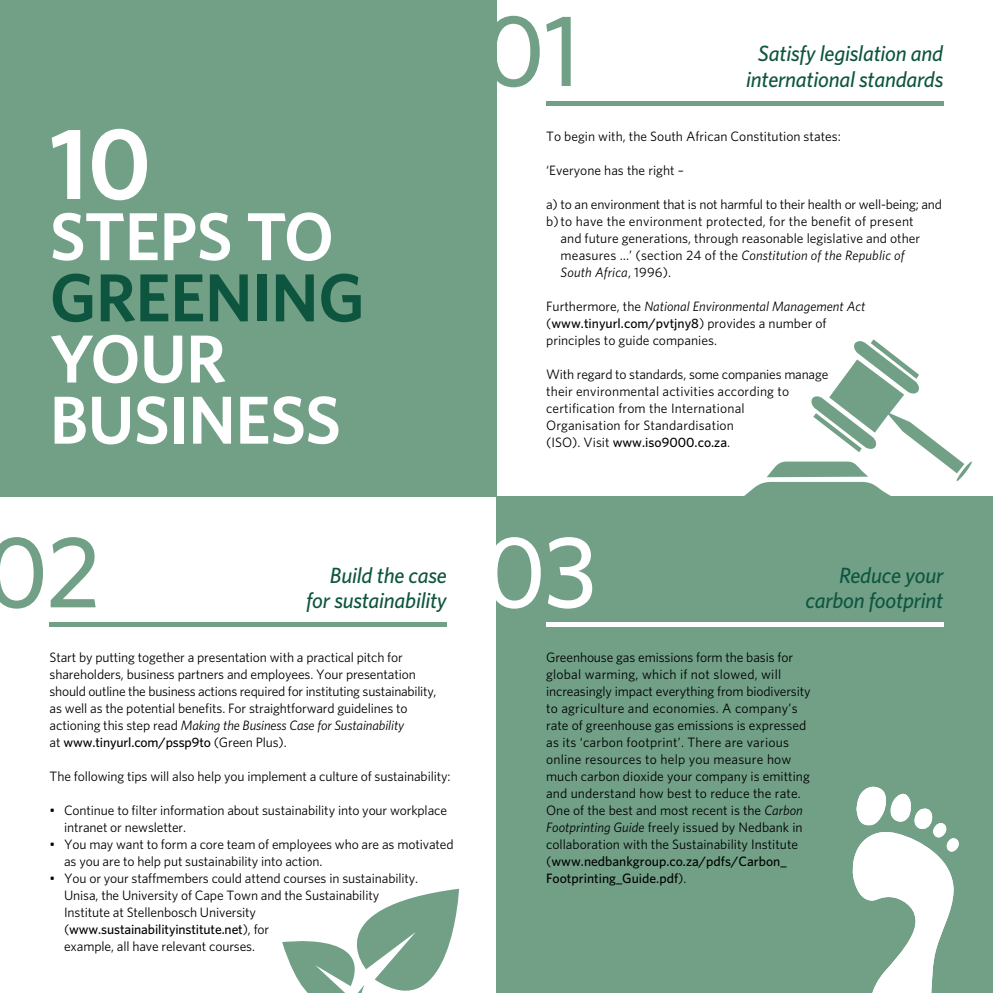
<style>
.page{position:relative;width:993px;height:993px;background:#fff}
.page>*{position:absolute;margin:0;border:0;box-sizing:border-box;transform-origin:0 0}
.t1{font:500 101.85px "Whitney";color:#71a087}
.t2{font:600 101.85px "Whitney";color:#fff}
.t3{font:500 101.85px "Whitney";color:#fff}
.t4{font:600 67.9px/61.1px "Whitney";letter-spacing:-.01em;color:#fff}
.t5{font:600 67.9px "Whitney";letter-spacing:-.01em;color:#0e553f}
.t6{font:italic 500 22.05px/25.6px "Whitney";letter-spacing:-.01em;color:#0e553f;text-align:right}
.t7{font:13.65px/17px "Whitney";letter-spacing:-.01em;color:#000}
.t8{font:13.65px/17px "Whitney";letter-spacing:.01em;color:#000}
.t9{font:italic 13.65px "Whitney";letter-spacing:.01em;color:#000}
.t10{font:13.65px "Whitney";letter-spacing:.015em;color:#000}
.s1{font-style:normal}
.s2{font-style:italic}
.s3{font-weight:500}
</style>
<div class="page">
<div style="left:496px;top:496px;width:496px;height:496px;background:#71a087"></div>
<div style="left:0;top:0;width:496px;height:496px;background:#71a087"></div>
<div style="left:546px;top:100px;width:397px;height:5px;background:#71a087"></div>
<svg style="left:744px;top:339px;width:228px;height:157px"></svg>
<div style="left:50px;top:621px;width:396px;height:5px;background:#71a087"></div>
<div style="left:546px;top:621px;width:397px;height:5px;background:#fff"></div>
<svg style="left:282px;top:888px;width:177px;height:104px"></svg>
<svg style="left:852px;top:786px;width:106px;height:206px"></svg>
<svg style="left:932px;top:822px;width:13px;height:15px"></svg>
<svg style="left:946px;top:837px;width:12px;height:14px"></svg>
<h1 class="t2" style="left:50px;top:96px;width:103px">10</h1>
<h2 class="t4" style="left:50px;top:204px;width:286px">STEPS TO</h2>
<h2 class="t5" style="left:50px;top:252px;width:316px">GREENING</h2>
<h2 class="t4" style="left:50px;top:327px;width:293px">YOUR<br>BUSINESS</h2>
<h1 class="t1" style="left:481px;top:-11px;width:100px">01</h1>
<h3 class="t6" style="left:746px;top:41px;width:199px;text-align:center">Satisfy legislation and international standards</h3>
<p class="t7" style="left:546px;top:127px;width:296px">To begin with, the South African Constitution states:</p>
<p class="t7" style="left:546px;top:161px;width:139px">‘Everyone has the right –</p>
<p class="t7" style="left:546px;top:195px;width:397px">a) to an environment that is not harmful to their health or well-being; and</p>
<p class="t10" style="left:546px;top:212px;width:369px">b)to have the environment protected, for the benefit of present</p>
<p class="t7" style="left:560px;top:229px;width:361px">and future generations, through reasonable legislative and other</p>
<p class="t9" style="left:560px;top:246px;width:345px"><span class="s1">measures …’ (section 24 of the</span> Constitution of the Republic of</p>
<p class="t9" style="left:560px;top:263px;width:112px">South Africa<span class="s1">, 1996).</span></p>
<p class="t7" style="left:546px;top:297px;width:320px">Furthermore, the <span class="s2">National Environmental Management Act </span>(<span class="s3">www.tinyurl.com/pvtjny8</span>) provides a number of principles to guide companies.</p>
<p class="t8" style="left:546px;top:365px;width:283px">With regard to standards, some companies manage their environmental activities according to certification from the International<br>Organisation for Standardisation<br>(ISO). Visit <span class="s3">www.iso9000.co.za</span>.</p>
<h1 class="t1" style="left:-15px;top:510px;width:117px">02</h1>
<h3 class="t6" style="left:306px;top:561px;width:142px">Build the case for sustainability</h3>
<p class="t7" style="left:50px;top:648px;width:388px">Start by putting together a presentation with a practical pitch for shareholders, business partners and employees. Your presentation should outline the business actions required for instituting sustainability, as well as the potential benefits. For straightforward guidelines to actioning this step read <span class="s2">Making the Business Case for Sustainability<br></span>at <span class="s3">www.tinyurl.com/pssp9to</span> (Green Plus).</p>
<p class="t7" style="left:50px;top:767px;width:402px">The following tips will also help you implement a culture of sustainability:</p>
<p class="t7" style="left:64px;top:801px;width:384px;text-indent:-14px">• Continue to filter information about sustainability into your workplace intranet or newsletter.</p>
<p class="t7" style="left:64px;top:835px;width:391px;text-indent:-14px">• You may want to form a core team of employees who are as motivated as you are to help put sustainability into action.</p>
<p class="t7" style="left:64px;top:869px;width:355px;text-indent:-14px">• You or your staffmembers could attend courses in sustainability.<br>Unisa, the University of Cape Town and the Sustainability Institute at Stellenbosch University (<span class="s3">www.sustainabilityinstitute.net</span>), for<br>example, all have relevant courses.</p>
<h1 class="t3" style="left:482px;top:510px;width:115px">03</h1>
<h3 class="t6" style="left:805px;top:561px;width:139px">Reduce your carbon footprint</h3>
<p class="t7" style="left:546px;top:648px;width:266px">Greenhouse gas emissions form the basis for global warming, which if not slowed, will increasingly impact everything from biodiversity to agriculture and economies. A company’s rate of greenhouse gas emissions is expressed as its ‘carbon footprint’. There are various online resources to help you measure how much carbon dioxide your company is emitting and understand how best to reduce the rate.<br>One of the best and most recent is the <span class="s2">Carbon Footprinting Guide</span> freely issued by Nedbank in collaboration with the Sustainability Institute (<span class="s3">www.nedbankgroup.co.za/pdfs/Carbon_ Footprinting_Guide.pdf</span>).</p>
</div>
